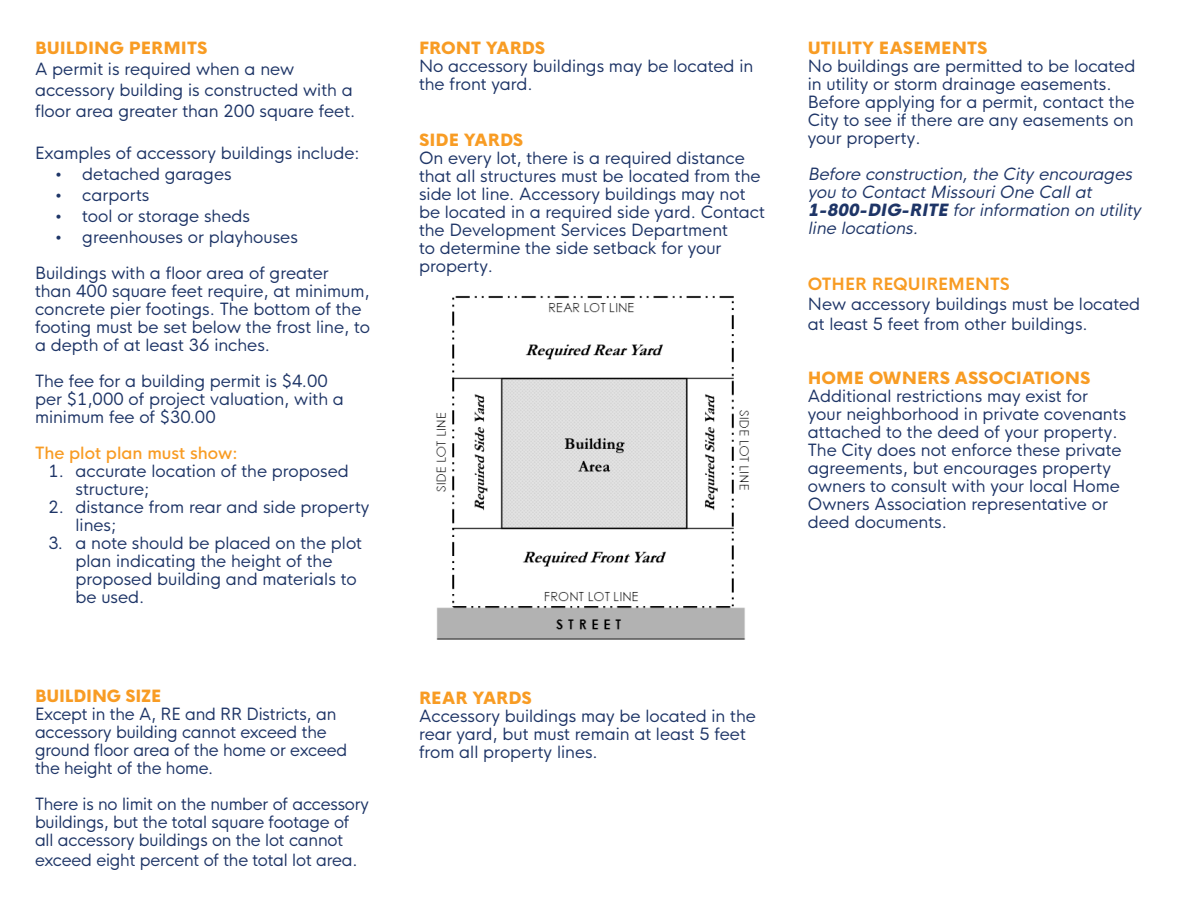
<style>
.page{position:relative;width:1188px;height:918px;background:#fff}
.page>*{position:absolute;margin:0;border:0;box-sizing:border-box;transform-origin:0 0}
.t1{font:16.5px/18px "HK Nova Regular R";color:#1e3567}
.t2{font:italic 16.5px/18px "HK Nova Regular R";color:#1e3567}
.t3{font:16.5px "HK Nova Heavy R";color:#f89c24}
.t4{font:16.5px "HK Nova Medium R";color:#f89c24}
.t5{font:16.5px "HK Nova Bold R";color:#f89c24}
.s1{font-family:"HK Nova Heavy R"}
</style>
<div class="page">
<img style="left:436px;top:295px;width:313px;height:345px">
<p class="t3" style="left:35px;top:34px;width:174px">BUILDING PERMITS</p>
<p class="t1" style="left:35px;top:57px;width:322px;line-height:21px">A permit is required when a new accessory building is constructed with a floor area greater than 200 square feet.</p>
<p class="t1" style="left:35px;top:143px;width:326px">Examples of accessory buildings include:</p>
<p class="t1" style="left:55px;top:164px;width:178px">• detached garages</p>
<p class="t1" style="left:55px;top:185px;width:96px">• carports</p>
<p class="t1" style="left:55px;top:206px;width:196px">• tool or storage sheds</p>
<p class="t1" style="left:55px;top:227px;width:244px">• greenhouses or playhouses</p>
<p class="t1" style="left:35px;top:263px;width:337px">Buildings with a floor area of greater<br>than 400 square feet require, at minimum, concrete pier footings. The bottom of the footing must be set below the frost line, to a depth of at least 36 inches.</p>
<p class="t1" style="left:35px;top:371px;width:310px">The fee for a building permit is $4.00 per $1,000 of project valuation, with a minimum fee of $30.00</p>
<p class="t4" style="left:35px;top:439px;width:204px">The plot plan must show:</p>
<p class="t1" style="left:76px;top:461px;width:275px;text-indent:-27px">1. accurate location of the proposed structure;</p>
<p class="t1" style="left:76px;top:497px;width:296px;text-indent:-27px">2. distance from rear and side property lines;</p>
<p class="t1" style="left:76px;top:533px;width:288px;text-indent:-27px">3. a note should be placed on the plot plan indicating the height of the proposed building and materials to be used.</p>
<p class="t3" style="left:35px;top:682px;width:128px">BUILDING SIZE</p>
<p class="t1" style="left:35px;top:704px;width:314px">Except in the A, RE and RR Districts, an accessory building cannot exceed the ground floor area of the home or exceed the height of the home.</p>
<p class="t1" style="left:35px;top:794px;width:336px">There is no limit on the number of accessory buildings, but the total square footage of all accessory buildings on the lot cannot</p>
<p class="t1" style="left:35px;top:849px;width:324px">exceed eight percent of the total lot area.</p>
<p class="t3" style="left:419px;top:34px;width:128px">FRONT YARDS</p>
<p class="t1" style="left:419px;top:56px;width:336px">No accessory buildings may be located in the front yard.</p>
<p class="t3" style="left:419px;top:126px;width:106px">SIDE YARDS</p>
<p class="t1" style="left:419px;top:147px;width:347px">On every lot, there is a required distance that all structures must be located from the side lot line. Accessory buildings may not be located in a required side yard. Contact the Development Services Department<br>to determine the side setback for your property.</p>
<p class="t3" style="left:808px;top:34px;width:181px">UTILITY EASEMENTS</p>
<p class="t1" style="left:808px;top:56px;width:329px">No buildings are permitted to be located in utility or storm drainage easements.<br>Before applying for a permit, contact the City to see if there are any easements on your property.</p>
<p class="t2" style="left:808px;top:164px;width:339px">Before construction,the City encourages you to ContactMissouriOne Callat <span class="s1">1-800-DIG-RITE</span> forinformation on utility line locations.</p>
<p class="t5" style="left:808px;top:270px;width:203px">OTHER REQUIREMENTS</p>
<p class="t1" style="left:808px;top:292px;width:334px;line-height:19.8px">New accessory buildings must be located at least 5 feet from other buildings.</p>
<p class="t3" style="left:808px;top:364px;width:284px">HOME OWNERS ASSOCIATIONS</p>
<p class="t1" style="left:808px;top:385px;width:320px">Additional restrictions may exist for<br>your neighborhood in private covenants attached to the deed of your property.<br>The City does not enforce these private agreements, but encourages property owners to consult with your local Home Owners Association representative or deed documents.</p>
<p class="t3" style="left:419px;top:684px;width:114px">REAR YARDS</p>
<p class="t1" style="left:419px;top:705px;width:338px">Accessory buildings may be located in the rear yard, but must remain at least 5 feet from all property lines.</p>
</div>
